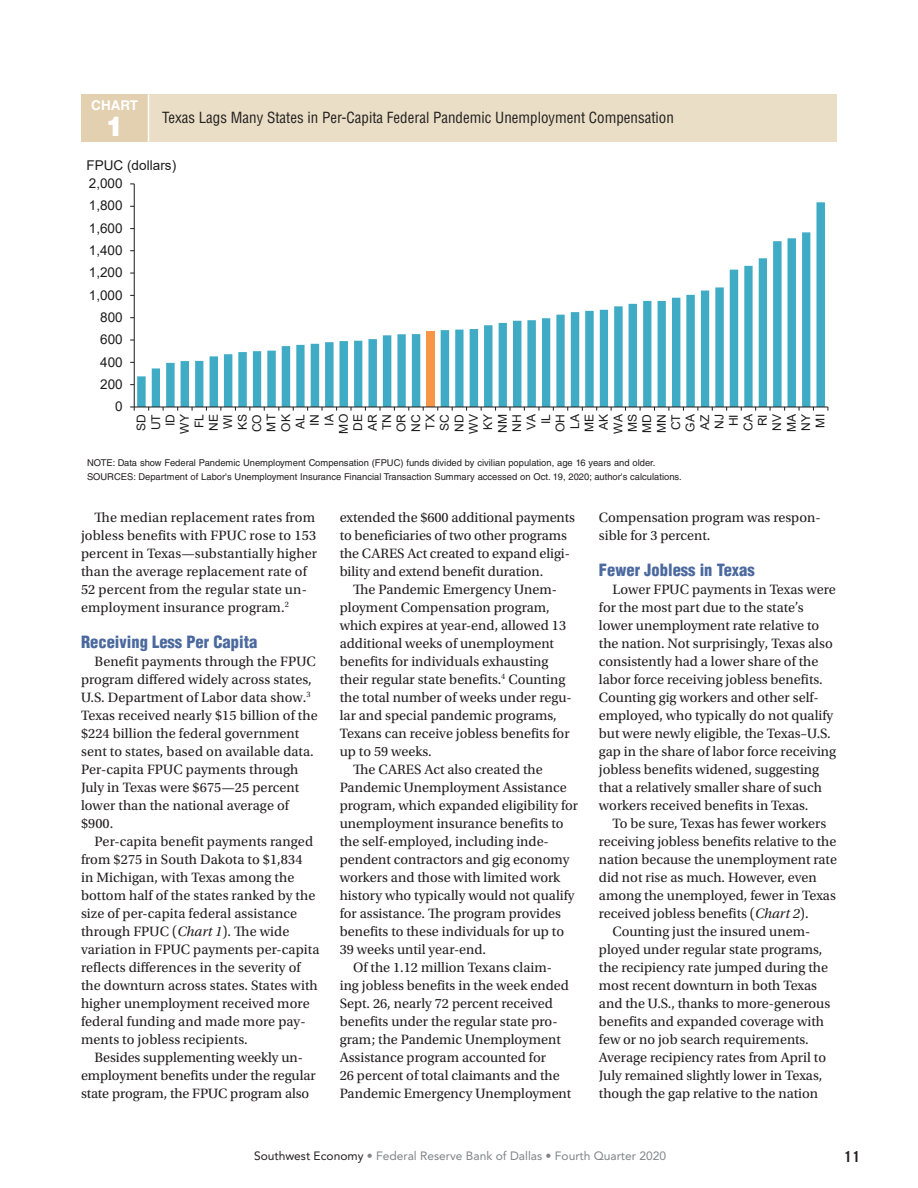
<style>
.page{position:relative;width:918px;height:1188px;background:#fff}
.page>*{position:absolute;margin:0;border:0;box-sizing:border-box;transform-origin:0 0}
.t1{font:900 27px "Helvetica LT Std";color:#fff}
.t2{font:900 condensed 16.5px "Helvetica LT Std";color:#4b699e}
.t3{font:condensed 15px "Helvetica LT Std";color:#231f20}
.t4{font:700 15px "Trade Gothic LT Std";color:#231f20}
.t5{font:14.25px/18px "Utopia Std";color:#231f20}
.t6{font:13.5px "Arial";letter-spacing:.005em;color:#1c1c1e}
.t7{font:700 13.5px "Helvetica LT Std";color:#fff}
.t8{font:12px/14.4px "Arial";letter-spacing:-.005em;color:#1c1c1e;text-align:right}
.t9{font:12px "Avenir LT Std";color:#808285}
.t10{font:9.3px/14px "Helvetica LT Std";color:#231f20}
.s1{font-style:italic}
.s2{color:#231f20}
</style>
<div class="page">
<div style="left:81px;top:94px;width:67px;height:48px;background:#e3d0b0"></div>
<div style="left:148px;top:94px;width:689px;height:48px;background:#eadfc6"></div>
<hr style="left:148px;top:94px;width:1px;height:48px;background:#fff">
<svg style="left:137px;top:202px;width:688px;height:205px"></svg>
<hr style="left:134px;top:184px;width:1px;height:223px;background:#1c1c1e">
<hr style="left:134px;top:407px;width:694px;height:1px;background:#1c1c1e">
<p class="t7" style="left:91px;top:97px;width:48px">CHART</p>
<h1 class="t1" style="left:106px;top:108px;width:20px">1</h1>
<p class="t3" style="left:162px;top:109px;width:513px">Texas Lags Many States in Per-Capita Federal Pandemic Unemployment Compensation</p>
<p class="t6" style="left:87px;top:156px;width:91px">FPUC (dollars)</p>
<p class="t6" style="left:89px;top:174px;width:35px">2,000</p>
<p class="t6" style="left:89px;top:196px;width:35px">1,800</p>
<p class="t6" style="left:89px;top:219px;width:35px">1,600</p>
<p class="t6" style="left:89px;top:241px;width:35px">1,400</p>
<p class="t6" style="left:89px;top:263px;width:35px">1,200</p>
<p class="t6" style="left:89px;top:286px;width:35px">1,000</p>
<p class="t6" style="left:100px;top:308px;width:24px">800</p>
<p class="t6" style="left:100px;top:330px;width:24px">600</p>
<p class="t6" style="left:100px;top:353px;width:24px">400</p>
<p class="t6" style="left:100px;top:375px;width:24px">200</p>
<p class="t6" style="left:115px;top:397px;width:9px">0</p>
<p class="t8" style="left:134px;top:434px;width:21px;rotate:-90deg">SD<br>UT<br>ID<br>WY<br>FL<br>NE<br>WI<br>KS<br>CO<br>MT<br>OK<br>AL<br>IN<br>IA<br>MO<br>DE<br>AR<br>TN<br>OR<br>NC<br>TX<br>SC<br>ND<br>WV<br>KY<br>NM<br>NH<br>VA<br>IL<br>OH<br>LA<br>ME<br>AK<br>WA<br>MS<br>MD<br>MN<br>CT<br>GA<br>AZ<br>NJ<br>HI<br>CA<br>RI<br>NV<br>MA<br>NY<br>MI</p>
<p class="t10" style="left:87px;top:456px;width:596px">NOTE: Data show Federal Pandemic Unemployment Compensation (FPUC) funds divided by civilian population, age 16 years and older.<br>SOURCES: Department of Labor's Unemployment Insurance Financial Transaction Summary accessed on Oct. 19, 2020; author's calculations.</p>
<p class="t5" style="left:81px;top:509px;width:238px;text-indent:13px">The median replacement rates from jobless benefits with FPUC rose to 153 percent in Texas—substantially higher than the average replacement rate of 52 percent from the regular state un&shy;employment insurance program.<sup>2</sup></p>
<p class="t2" style="left:81px;top:632px;width:178px">Receiving Less Per Capita</p>
<p class="t5" style="left:81px;top:653px;width:238px;text-indent:13px">Benefit payments through the FPUC program differed widely across states, U.S. Department of Labor data show.<sup>3<br></sup>Texas received nearly $15 billion of the $224 billion the federal government sent to states, based on available data.<br>Per-capita FPUC payments through July in Texas were $675—25 percent lower than the national average of $900.</p>
<p class="t5" style="left:81px;top:833px;width:240px;text-indent:13px">Per-capita benefit payments ranged from $275 in South Dakota to $1,834<br>in Michigan, with Texas among the bottom half of the states ranked by the size of per-capita federal assistance through FPUC (<span class="s1">Chart 1</span>). The wide variation in FPUC payments per-capita reflects differences in the severity of the downturn across states. States with higher unemployment received more federal funding and made more pay&shy;ments to jobless recipients.</p>
<p class="t5" style="left:81px;top:1049px;width:236px;text-align:center">Besides supplementing weekly un&shy;employment benefits under the regular state program, the FPUC program also</p>
<p class="t5" style="left:340px;top:509px;width:237px">extended the $600 additional payments to beneficiaries of two other programs the CARES Act created to expand eligi&shy;bility and extend benefit duration.</p>
<p class="t5" style="left:353px;top:581px;width:205px">The Pandemic Emergency Unem-</p>
<p class="t5" style="left:340px;top:599px;width:211px">ployment Compensation program,</p>
<p class="t5" style="left:340px;top:617px;width:228px">which expires at year-end, allowed 13</p>
<p class="t5" style="left:340px;top:635px;width:216px">additional weeks of unemployment</p>
<p class="t5" style="left:340px;top:653px;width:210px">benefits for individuals exhausting</p>
<p class="t5" style="left:340px;top:671px;width:227px">their regular state benefits.<sup>4</sup> Counting</p>
<p class="t5" style="left:340px;top:689px;width:233px">the total number of weeks under regu-</p>
<p class="t5" style="left:340px;top:707px;width:219px">lar and special pandemic programs,</p>
<p class="t5" style="left:340px;top:725px;width:231px">Texans can receive jobless benefits for</p>
<p class="t5" style="left:340px;top:743px;width:94px">up to 59 weeks.</p>
<p class="t5" style="left:353px;top:761px;width:191px">The CARES Act also created the</p>
<p class="t5" style="left:340px;top:779px;width:228px">Pandemic Unemployment Assistance</p>
<p class="t5" style="left:340px;top:797px;width:240px">program, which expanded eligibility for</p>
<p class="t5" style="left:340px;top:815px;width:225px">unemployment insurance benefits to</p>
<p class="t5" style="left:340px;top:833px;width:211px">the self-employed, including inde-</p>
<p class="t5" style="left:340px;top:851px;width:231px">pendent contractors and gig economy</p>
<p class="t5" style="left:340px;top:869px;width:222px">workers and those with limited work</p>
<p class="t5" style="left:340px;top:887px;width:236px">history who typically would not qualify</p>
<p class="t5" style="left:340px;top:905px;width:223px">for assistance. The program provides</p>
<p class="t5" style="left:340px;top:923px;width:226px">benefits to these individuals for up to</p>
<p class="t5" style="left:340px;top:941px;width:148px">39 weeks until year-end.</p>
<p class="t5" style="left:353px;top:959px;width:200px">Of the 1.12 million Texans claim-</p>
<p class="t5" style="left:340px;top:977px;width:231px">ing jobless benefits in the week ended</p>
<p class="t5" style="left:340px;top:995px;width:215px">Sept. 26, nearly 72 percent received</p>
<p class="t5" style="left:340px;top:1013px;width:219px">benefits under the regular state pro-</p>
<p class="t5" style="left:340px;top:1031px;width:223px">gram; the Pandemic Unemployment</p>
<p class="t5" style="left:340px;top:1049px;width:208px">Assistance program accounted for</p>
<p class="t5" style="left:340px;top:1067px;width:222px">26 percent of total claimants and the</p>
<p class="t5" style="left:340px;top:1085px;width:233px">Pandemic Emergency Unemployment</p>
<p class="t5" style="left:599px;top:509px;width:223px">Compensation program was respon&shy;sible for 3 percent.</p>
<p class="t2" style="left:599px;top:560px;width:157px">Fewer Jobless in Texas</p>
<p class="t5" style="left:599px;top:581px;width:239px;text-indent:13px">Lower FPUC payments in Texas were for the most part due to the state’s lower unemployment rate relative to the nation. Not surprisingly, Texas also consistently had a lower share of the labor force receiving jobless benefits.<br>Counting gig workers and other self&shy;employed, who typically do not qualify but were newly eligible, the Texas–U.S. gap in the share of labor force receiving jobless benefits widened, suggesting that a relatively smaller share of such workers received benefits in Texas.</p>
<p class="t5" style="left:612px;top:815px;width:215px">To be sure, Texas has fewer workers</p>
<p class="t5" style="left:599px;top:833px;width:239px">receiving jobless benefits relative to the</p>
<p class="t5" style="left:599px;top:851px;width:240px">nation because the unemployment rate</p>
<p class="t5" style="left:599px;top:869px;width:219px">did not rise as much. However, even</p>
<p class="t5" style="left:599px;top:887px;width:239px">among the unemployed, fewer in Texas</p>
<p class="t5" style="left:599px;top:905px;width:211px">received jobless benefits (<span class="s1">Chart 2</span>).</p>
<p class="t5" style="left:612px;top:923px;width:199px">Counting just the insured unem-</p>
<p class="t5" style="left:599px;top:941px;width:225px">ployed under regular state programs,</p>
<p class="t5" style="left:599px;top:959px;width:231px">the recipiency rate jumped during the</p>
<p class="t5" style="left:599px;top:977px;width:220px">most recent downturn in both Texas</p>
<p class="t5" style="left:599px;top:995px;width:233px">and the U.S., thanks to more-generous</p>
<p class="t5" style="left:599px;top:1013px;width:227px">benefits and expanded coverage with</p>
<p class="t5" style="left:599px;top:1031px;width:211px">few or no job search requirements.</p>
<p class="t5" style="left:599px;top:1049px;width:229px">Average recipiency rates from April to</p>
<p class="t5" style="left:599px;top:1067px;width:225px">July remained slightly lower in Texas,</p>
<p class="t5" style="left:599px;top:1085px;width:221px">though the gap relative to the nation</p>
<p class="t9" style="left:254px;top:1149px;width:414px"><span class="s2">Southwest Economy</span> • Federal Reserve Bank of Dallas • Fourth Quarter 2020</p>
<p class="t4" style="left:844px;top:1148px;width:18px">11</p>
</div>
